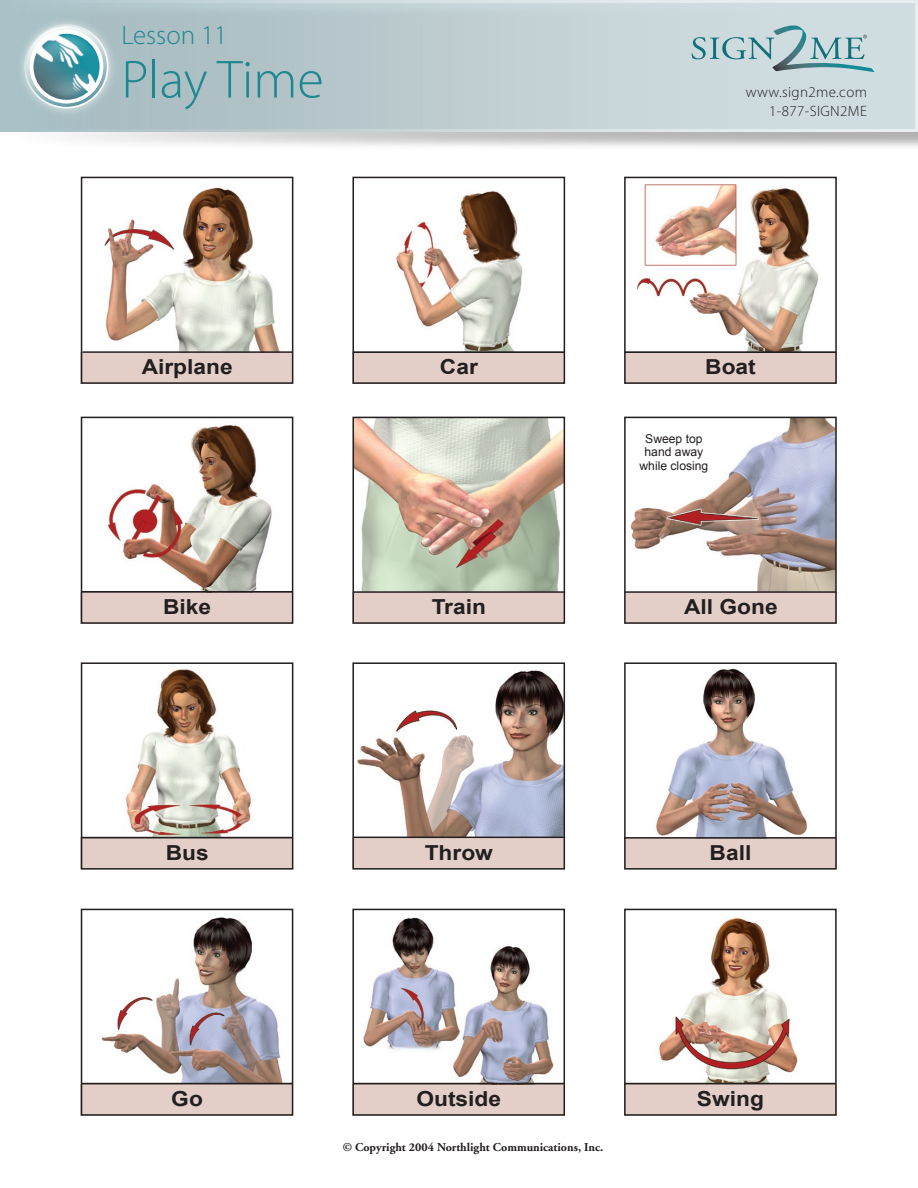
<style>
.page{position:relative;width:918px;height:1188px;background:#fff}
.page>*{position:absolute;margin:0;border:0;box-sizing:border-box;transform-origin:0 0}
.t1{font:300 54px "Myriad Pro";letter-spacing:-.005em;color:#1d888f}
.t2{font:300 27px "Myriad Pro";color:#1d888f}
.t3{font:700 20.7px "Arial";color:#231f20;scale:1.1 1}
.t4{font:300 15px "Myriad Pro";letter-spacing:.025em;color:#231f20}
.t5{font:12.15px/13.5px "Arial";color:#231f20;text-align:center}
.t6{font:700 12px "Adobe Garamond";color:#231f20}
</style>
<div class="page">
<div style="left:2px;top:2px;width:916px;height:149px;background:#231f20;opacity:.35"></div>
<div style="left:0;top:0;width:918px;height:132px;background:linear-gradient(to right,#a6bbc0,#d6e1e3);border:3px solid #e7eef0"></div>
<svg style="left:692px;top:26px;width:182px;height:46px;background:#aec8cc"></svg>
<div style="left:14px;top:14px;width:103px;height:103px;background:#fff;opacity:.75"></div>
<div style="left:26px;top:26px;width:81px;height:81px;border:4px solid #fff;border-radius:50%"></div>
<div style="left:24px;top:24px;width:85px;height:85px;border:2px solid #fff;border-radius:50%"></div>
<svg style="left:32px;top:32px;width:70px;height:70px"></svg>
<img style="left:107px;top:425px;width:165px;height:166px">
<div style="left:81px;top:592px;width:212px;height:32px;background:#e3cfc7"></div>
<div style="left:81px;top:417px;width:212px;height:207px;border:2px solid #231f20"></div>
<hr style="left:81px;top:591px;width:212px;height:2px;background:#231f20">
<img style="left:355px;top:420px;width:207px;height:171px">
<div style="left:352px;top:592px;width:213px;height:32px;background:#e3cfc7"></div>
<hr style="left:353px;top:591px;width:212px;height:2px;background:#231f20">
<div style="left:352px;top:417px;width:213px;height:207px;border:2px solid #231f20"></div>
<img style="left:637px;top:184px;width:182px;height:167px">
<div style="left:624px;top:352px;width:212px;height:32px;background:#e3cfc7"></div>
<hr style="left:625px;top:351px;width:211px;height:2px;background:#231f20">
<div style="left:624px;top:177px;width:213px;height:207px;border:2px solid #231f20"></div>
<img style="left:630px;top:420px;width:204px;height:171px">
<div style="left:624px;top:592px;width:212px;height:32px;background:#e3cfc7"></div>
<div style="left:624px;top:417px;width:213px;height:207px;border:2px solid #231f20"></div>
<hr style="left:625px;top:591px;width:211px;height:2px;background:#231f20">
<img style="left:108px;top:669px;width:158px;height:168px">
<div style="left:81px;top:837px;width:212px;height:32px;background:#e3cfc7"></div>
<div style="left:81px;top:662px;width:212px;height:208px;border:2px solid #231f20"></div>
<hr style="left:81px;top:837px;width:212px;height:1px;background:#231f20">
<img style="left:104px;top:187px;width:176px;height:164px">
<div style="left:81px;top:352px;width:212px;height:32px;background:#e3cfc7"></div>
<div style="left:81px;top:177px;width:212px;height:207px;border:2px solid #231f20"></div>
<hr style="left:83px;top:351px;width:209px;height:2px;background:#231f20">
<img style="left:355px;top:670px;width:207px;height:167px">
<div style="left:352px;top:837px;width:213px;height:32px;background:#e3cfc7"></div>
<div style="left:352px;top:662px;width:213px;height:208px;border:2px solid #231f20"></div>
<hr style="left:354px;top:837px;width:211px;height:1px;background:#231f20">
<img style="left:656px;top:668px;width:152px;height:169px">
<div style="left:624px;top:837px;width:212px;height:32px;background:#e3cfc7"></div>
<div style="left:624px;top:662px;width:213px;height:208px;border:2px solid #231f20"></div>
<hr style="left:624px;top:837px;width:212px;height:2px;background:#231f20">
<img style="left:396px;top:191px;width:127px;height:160px">
<div style="left:352px;top:352px;width:213px;height:32px;background:#e3cfc7"></div>
<hr style="left:353px;top:351px;width:212px;height:2px;background:#231f20">
<div style="left:352px;top:177px;width:213px;height:207px;border:2px solid #231f20"></div>
<img style="left:97px;top:917px;width:192px;height:166px">
<div style="left:81px;top:1084px;width:212px;height:31px;background:#e3cfc7"></div>
<div style="left:81px;top:909px;width:212px;height:207px;border:2px solid #231f20"></div>
<hr style="left:81px;top:1083px;width:212px;height:1px;background:#231f20">
<img style="left:648px;top:917px;width:162px;height:166px">
<div style="left:624px;top:1084px;width:212px;height:31px;background:#e3cfc7"></div>
<div style="left:624px;top:909px;width:213px;height:207px;border:2px solid #231f20"></div>
<hr style="left:625px;top:1083px;width:211px;height:1px;background:#231f20">
<img style="left:361px;top:917px;width:198px;height:166px">
<div style="left:352px;top:1084px;width:213px;height:31px;background:#e3cfc7"></div>
<div style="left:352px;top:909px;width:213px;height:207px;border:2px solid #231f20"></div>
<hr style="left:353px;top:1083px;width:211px;height:1px;background:#231f20">
<p class="t2" style="left:122px;top:20px;width:107px">Lesson 11</p>
<p class="t1" style="left:122px;top:50px;width:204px">Play Time</p>
<p class="t3" style="left:142px;top:353px;width:84px">Airplane</p>
<p class="t3" style="left:440px;top:353px;width:36px">Car</p>
<p class="t4" style="left:746px;top:84px;width:123px">www.sign2me.com</p>
<p class="t4" style="left:769px;top:103px;width:99px">1-877-SIGN2ME</p>
<p class="t3" style="left:705px;top:353px;width:47px">Boat</p>
<p class="t5" style="left:640px;top:432px;width:70px">Sweep top hand away while closing</p>
<p class="t3" style="left:163px;top:593px;width:45px">Bike</p>
<p class="t3" style="left:684px;top:593px;width:87px">All Gone</p>
<p class="t3" style="left:432px;top:593px;width:51px">Train</p>
<p class="t3" style="left:166px;top:839px;width:41px">Bus</p>
<p class="t3" style="left:425px;top:839px;width:64px">Throw</p>
<p class="t3" style="left:710px;top:839px;width:39px">Ball</p>
<p class="t3" style="left:171px;top:1085px;width:30px">Go</p>
<p class="t3" style="left:416px;top:1085px;width:78px">Outside</p>
<p class="t3" style="left:697px;top:1085px;width:62px">Swing</p>
<p class="t6" style="left:343px;top:1141px;width:262px">© Copyright 2004 Northlight Communications, Inc.</p>
</div>
